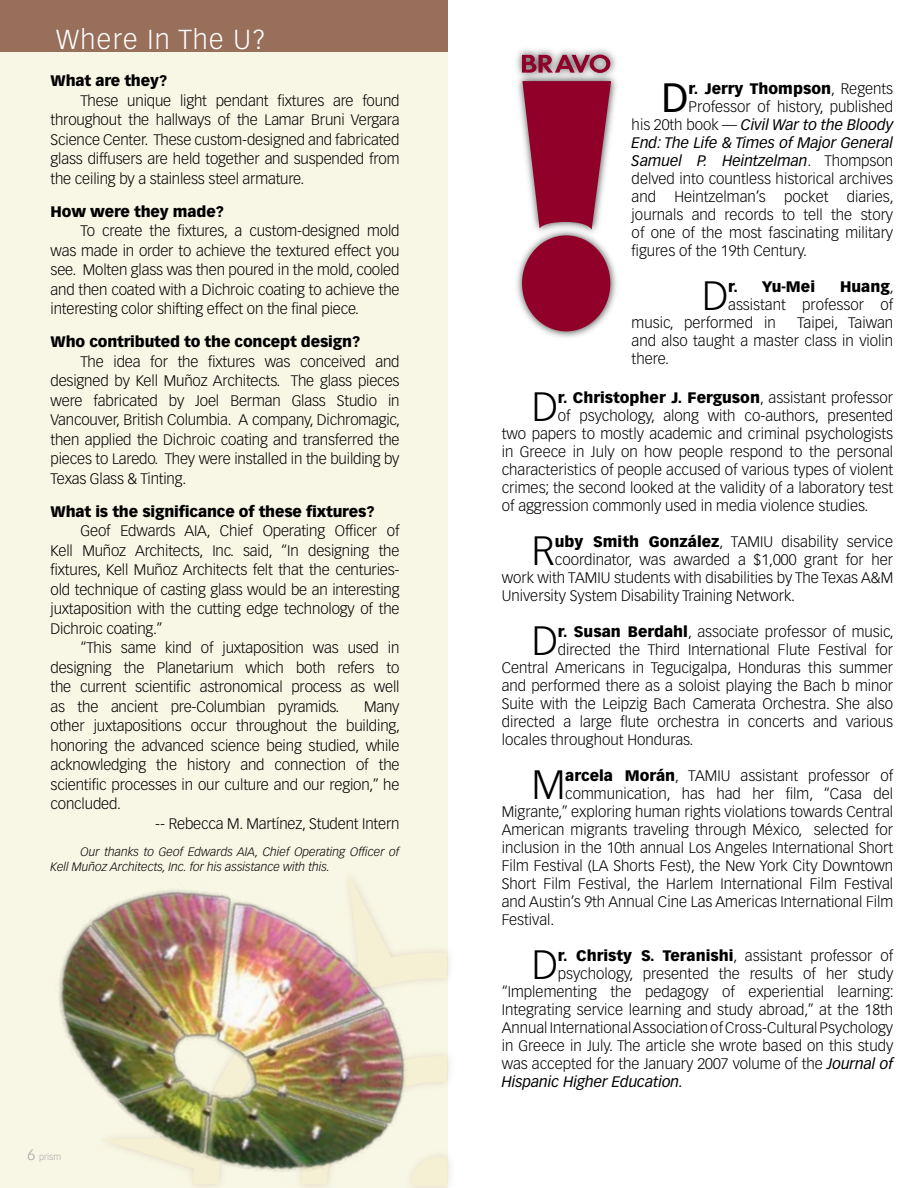
<style>
.page{position:relative;width:918px;height:1188px;background:#fff}
.page>*{position:absolute;margin:0;border:0;box-sizing:border-box;transform-origin:0 0}
.t1{font:300 40.35px "Vectora LH";color:#000}
.t2{font:40.35px "Vectora LH";color:#000}
.t3{font:300 27px "Vectora LH";letter-spacing:.05em;color:#fff}
.t4{font:300 15px/19.5px "Vectora LH";color:#000;text-align:justify}
.t5{font:900 15px "Vectora LH";letter-spacing:-.01em;color:#000}
.t6{font:italic 15px "Vectora LH";color:#000}
.t7{font:italic 300 12px/15px "Vectora LH";color:#000}
.t8{font:300 9px "Vectora LH";color:#a7a9ac}
.s1{font-size:15px}
.s2{font-weight:300}
.s3{font-weight:300;font-style:normal}
.s4{font-weight:900}
.s5{font-weight:400;font-style:italic}
</style>
<div class="page">
<div style="left:513px;top:46px;width:108px;height:296px;background:#000;opacity:.75"></div>
<svg style="left:522px;top:55px;width:88px;height:18px;background:#a2576c"></svg>
<div style="left:522px;top:235px;width:88px;height:96px;background:#900028;border-radius:50%"></div>
<svg style="left:522px;top:81px;width:89px;height:149px;background:#a33553"></svg>
<div style="left:0;top:20px;width:448px;height:1168px;background:#f8f6e4"></div>
<div style="left:0;top:0;width:448px;height:51px;background:#976f5a"></div>
<img style="left:59px;top:876px;width:391px;height:312px">
<h2 class="t3" style="left:56px;top:24px;width:212px">Where In The U?</h2>
<p class="t5" style="left:51px;top:72px;width:118px">What are they?</p>
<p class="t4" style="left:51px;top:91px;width:351px;text-indent:30px">These unique light pendant fixtures are found throughout the hallways of the Lamar Bruni Vergara Science Center. These custom-designed and fabricated glass diffusers are held together and suspended from the ceiling by a stainless steel armature.</p>
<p class="t5" style="left:51px;top:202px;width:175px">How were they made?</p>
<p class="t4" style="left:51px;top:221px;width:351px;text-indent:30px">To create the fixtures, a custom-designed mold was made in order to achieve the textured effect you see. Molten glass was then poured in the mold, cooled and then coated with a Dichroic coating to achieve the interesting color shifting effect on the final piece.</p>
<p class="t5" style="left:51px;top:333px;width:311px">Who contributed to the concept design?</p>
<p class="t4" style="left:51px;top:352px;width:351px;text-indent:30px">The idea for the fixtures was conceived and designed by Kell Muñoz Architects. The glass pieces were fabricated by Joel Berman Glass Studio in Vancouver, British Columbia. A company, Dichromagic, then applied the Dichroic coating and transferred the pieces to Laredo. They were installed in the building by Texas Glass &amp; Tinting.</p>
<p class="t5" style="left:51px;top:502px;width:326px">What is the significance of these fixtures?</p>
<p class="t4" style="left:51px;top:521px;width:351px;text-indent:30px">Geof Edwards AIA, Chief Operating Officer of Kell Muñoz Architects, Inc. said, “In designing the fixtures, Kell Muñoz Architects felt that the centuries&shy;old technique of casting glass would be an interesting juxtaposition with the cutting edge technology of the Dichroic coating.”</p>
<p class="t4" style="left:51px;top:638px;width:350px;text-indent:30px">“This same kind of juxtaposition was used in designing the Planetarium which both refers to the current scientific astronomical process as well as the ancient pre-Columbian pyramids.</p>
<p class="t4" style="left:364px;top:697px;width:37px">Many</p>
<p class="t4" style="left:51px;top:716px;width:351px">other juxtapositions occur throughout the building,</p>
<p class="t4" style="left:51px;top:736px;width:350px">honoring the advanced science being studied, while</p>
<p class="t4" style="left:51px;top:755px;width:351px">acknowledging the history and connection of the</p>
<p class="t4" style="left:51px;top:775px;width:350px">scientific processes in our culture and our region,” he</p>
<p class="t4" style="left:51px;top:794px;width:72px">concluded.</p>
<p class="t4" style="left:155px;top:814px;width:246px">-- Rebecca M. Martínez, Student Intern</p>
<p class="t7" style="left:51px;top:844px;width:350px;text-indent:30px">Our thanks to Geof Edwards AIA, Chief Operating Officer of<br>Kell Muñoz Architects, Inc. for his assistance with this.</p>
<p class="t8" style="left:27px;top:1152px;width:35px"><span class="s1">6</span> prism</p>
<h1 class="t2" style="left:662px;top:74px;width:28px">D</h1>
<p class="t5" style="left:689px;top:80px;width:206px">r. Jerry Thompson<span class="s2">, Regents</span></p>
<p class="t4" style="left:689px;top:98px;width:206px">Professor of history, published</p>
<p class="t6" style="left:632px;top:117px;width:263px"><span class="s3">his 20th book —</span> Civil War to the Bloody</p>
<p class="t6" style="left:632px;top:135px;width:263px">End: The Life &amp; Times of Major General</p>
<p class="t6" style="left:632px;top:153px;width:263px">Samuel P. Heintzelman<span class="s3">. Thompson</span></p>
<p class="t4" style="left:632px;top:170px;width:263px">delved into countless historical archives</p>
<p class="t4" style="left:632px;top:188px;width:264px">and Heintzelman’s pocket diaries,</p>
<p class="t4" style="left:632px;top:206px;width:263px">journals and records to tell the story</p>
<p class="t4" style="left:632px;top:224px;width:263px">of one of the most fascinating military</p>
<p class="t4" style="left:632px;top:242px;width:177px">figures of the 19th Century.</p>
<h1 class="t1" style="left:702px;top:273px;width:28px">D</h1>
<p class="t5" style="left:728px;top:278px;width:88px">r. Yu-Mei</p>
<p class="t5" style="left:840px;top:278px;width:55px">Huang<span class="s2">,</span></p>
<p class="t4" style="left:728px;top:296px;width:167px">assistant professor of</p>
<p class="t4" style="left:632px;top:314px;width:146px">music, performed in</p>
<p class="t4" style="left:632px;top:314px;width:263px;line-height:18px;text-indent:166px">Taipei, Taiwan and also taught a master class in violin there.</p>
<h1 class="t1" style="left:532px;top:383px;width:28px">D</h1>
<p class="t5" style="left:558px;top:388px;width:337px">r. Christopher J. Ferguson<span class="s2">, assistant professor</span></p>
<p class="t4" style="left:558px;top:406px;width:337px">of psychology, along with co-authors, presented</p>
<p class="t4" style="left:502px;top:424px;width:393px">two papers to mostly academic and criminal psychologists</p>
<p class="t4" style="left:502px;top:442px;width:393px">in Greece in July on how people respond to the personal</p>
<p class="t4" style="left:502px;top:460px;width:393px">characteristics of people accused of various types of violent</p>
<p class="t4" style="left:502px;top:478px;width:393px">crimes; the second looked at the validity of a laboratory test</p>
<p class="t4" style="left:502px;top:496px;width:368px">of aggression commonly used in media violence studies.</p>
<h1 class="t1" style="left:532px;top:527px;width:25px">R</h1>
<p class="t4" style="left:555px;top:532px;width:340px"><span class="s4">uby Smith González</span>, TAMIU disability service</p>
<p class="t4" style="left:555px;top:550px;width:340px">coordinator, was awarded a $1,000 grant for her</p>
<p class="t4" style="left:502px;top:568px;width:393px">work with TAMIU students with disabilities by The Texas A&amp;M</p>
<p class="t4" style="left:502px;top:586px;width:295px">University System Disability Training Network.</p>
<h1 class="t1" style="left:532px;top:617px;width:28px">D</h1>
<p class="t4" style="left:558px;top:622px;width:337px"><span class="s4">r. Susan Berdahl</span>, associate professor of music,</p>
<p class="t4" style="left:558px;top:640px;width:337px">directed the Third International Flute Festival for</p>
<p class="t4" style="left:502px;top:658px;width:393px">Central Americans in Tegucigalpa, Honduras this summer</p>
<p class="t4" style="left:502px;top:676px;width:393px">and performed there as a soloist playing the Bach b minor</p>
<p class="t4" style="left:502px;top:694px;width:393px">Suite with the Leipzig Bach Camerata Orchestra. She also</p>
<p class="t4" style="left:502px;top:712px;width:393px">directed a large flute orchestra in concerts and various</p>
<p class="t4" style="left:502px;top:730px;width:193px">locales throughout Honduras.</p>
<h1 class="t1" style="left:532px;top:761px;width:35px">M</h1>
<p class="t4" style="left:565px;top:766px;width:329px"><span class="s4">arcela Morán</span>, TAMIU assistant professor of</p>
<p class="t4" style="left:565px;top:784px;width:329px">communication, has had her film, “Casa del</p>
<p class="t4" style="left:502px;top:802px;width:393px">Migrante,” exploring human rights violations towards Central</p>
<p class="t4" style="left:502px;top:820px;width:393px">American migrants traveling through México, selected for</p>
<p class="t4" style="left:502px;top:838px;width:393px">inclusion in the 10th annual Los Angeles International Short</p>
<p class="t4" style="left:502px;top:856px;width:393px">Film Festival (LA Shorts Fest), the New York City Downtown</p>
<p class="t4" style="left:502px;top:874px;width:393px">Short Film Festival, the Harlem International Film Festival</p>
<p class="t4" style="left:502px;top:892px;width:393px">and Austin’s 9th Annual Cine Las Americas International Film</p>
<p class="t4" style="left:502px;top:910px;width:54px">Festival.</p>
<h1 class="t1" style="left:532px;top:941px;width:28px">D</h1>
<p class="t4" style="left:558px;top:946px;width:337px"><span class="s4">r. Christy S. Teranishi</span>, assistant professor of</p>
<p class="t4" style="left:558px;top:964px;width:337px">psychology, presented the results of her study</p>
<p class="t4" style="left:502px;top:982px;width:394px">“Implementing the pedagogy of experiential learning:</p>
<p class="t4" style="left:502px;top:1000px;width:393px">Integrating service learning and study abroad,” at the 18th</p>
<p class="t4" style="left:502px;top:1018px;width:393px">Annual International Association of Cross-Cultural Psychology</p>
<p class="t4" style="left:502px;top:1036px;width:393px">in Greece in July. The article she wrote based on this study</p>
<p class="t4" style="left:502px;top:1054px;width:393px">was accepted for the January 2007 volume of the <span class="s5">Journal of</span></p>
<p class="t6" style="left:502px;top:1073px;width:183px">Hispanic Higher Education.</p>
</div>
